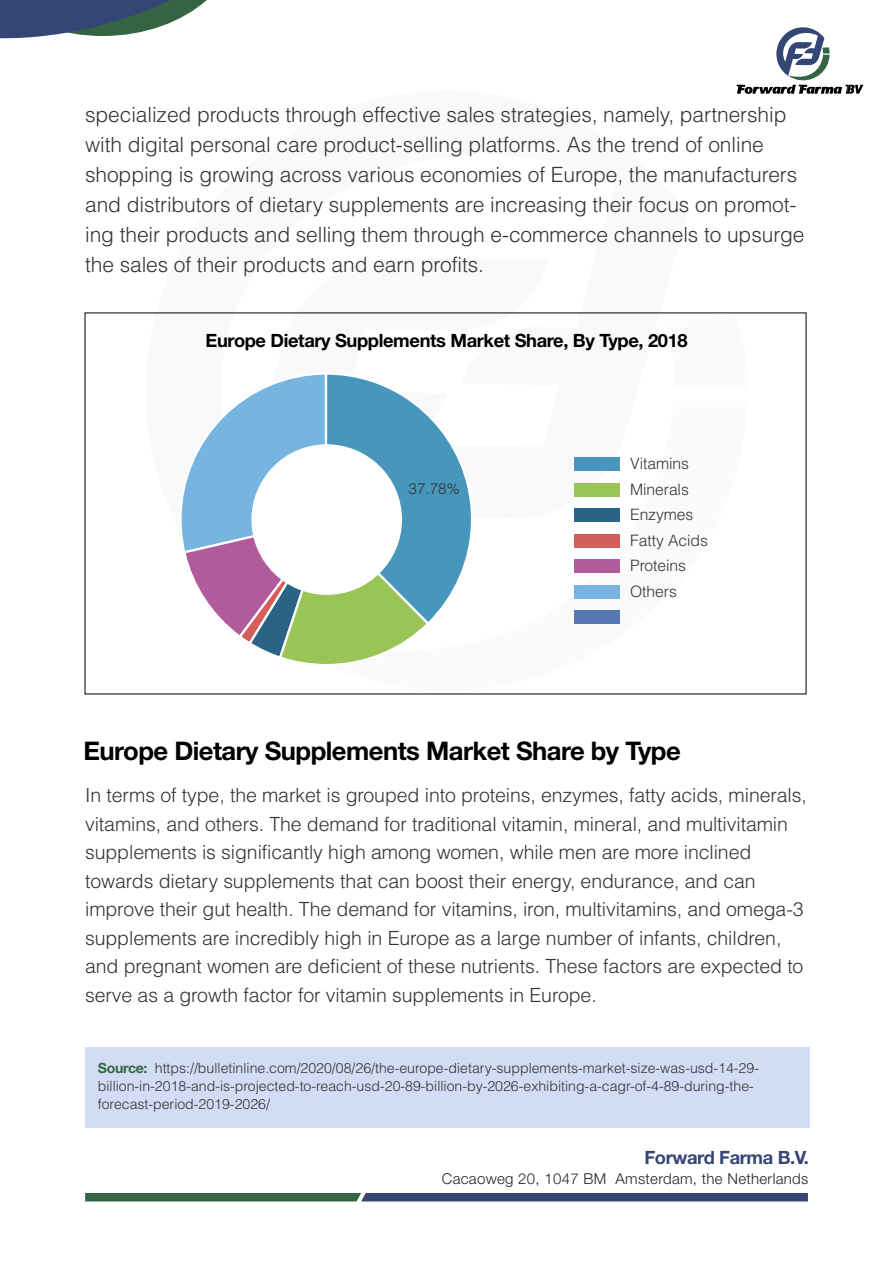
<style>
.page{position:relative;width:893px;height:1263px;background:#fff}
.page>*{position:absolute;margin:0;border:0;box-sizing:border-box;transform-origin:0 0}
.t1{font:700 25.65px "Helvetica Neue LT Pro";letter-spacing:-.02em;color:#000}
.t2{font:300 21px/30px "Helvetica LT Std";letter-spacing:-.005em;color:#333}
.t3{font:300 19.5px/28.5px "Helvetica LT Std";letter-spacing:-.005em;color:#333}
.t4{font:700 18.3px "Helvetica Neue LT Pro";letter-spacing:-.02em;color:#000}
.t5{font:700 18.3px "Helvetica Neue LT Pro";letter-spacing:-.02em;color:#354675}
.t6{font:300 15.75px/25.5px "Helvetica LT Std";letter-spacing:-.005em;color:#333}
.t7{font:300 15.3px "Helvetica LT Std";color:#333}
.t8{font:300 15px "Helvetica Neue LT Pro";letter-spacing:.02em;color:#262626}
.t9{font:300 14.1px/18px "Helvetica LT Std";color:#333}
.s1{font-family:"Helvetica Neue LT Pro";font-weight:700;color:#346542}
</style>
<div class="page">
<svg style="left:736px;top:27px;width:127px;height:67px"></svg>
<svg style="left:0;top:0;width:207px;height:39px"></svg>
<svg style="left:85px;top:1193px;width:723px;height:8px"></svg>
<div style="left:85px;top:1047px;width:724px;height:81px;background:#d3dcf5"></div>
<svg style="left:181px;top:374px;width:290px;height:290px"></svg>
<div style="left:251px;top:444px;width:151px;height:151px;background:#fff;border-radius:50%"></div>
<div style="left:574px;top:458px;width:46px;height:13px;background:#4797bd"></div>
<div style="left:574px;top:483px;width:46px;height:14px;background:#99c456"></div>
<div style="left:574px;top:509px;width:46px;height:13px;background:#296386"></div>
<div style="left:574px;top:534px;width:46px;height:14px;background:#d45e5a"></div>
<div style="left:574px;top:560px;width:46px;height:13px;background:#b25b9c"></div>
<div style="left:574px;top:585px;width:46px;height:14px;background:#77b4e0"></div>
<div style="left:574px;top:611px;width:46px;height:13px;background:#5676b4"></div>
<p class="t2" style="left:85px;top:100px;width:721px">specialized products through effective sales strategies, namely, partnership with digital personal care product-selling platforms. As the trend of online shopping is growing across various economies of Europe, the manufacturers and distributors of dietary supplements are increasing their focus on promot&shy;ing their products and selling them through e-commerce channels to upsurge the sales of their products and earn profits.</p>
<p class="t4" style="left:206px;top:329px;width:484px">Europe Dietary Supplements Market Share, By Type, 2018</p>
<p class="t7" style="left:409px;top:479px;width:53px">37.78%</p>
<p class="t6" style="left:630px;top:451px;width:79px">Vitamins<br>Minerals<br>Enzymes<br>Fatty Acids<br>Proteins<br>Others</p>
<h1 class="t1" style="left:83px;top:734px;width:599px">Europe Dietary Supplements Market Share by Type</h1>
<p class="t3" style="left:85px;top:781px;width:723px">In terms of type, the market is grouped into proteins, enzymes, fatty acids, minerals, vitamins, and others. The demand for traditional vitamin, mineral, and multivitamin supplements is significantly high among women, while men are more inclined towards dietary supplements that can boost their energy, endurance, and can improve their gut health. The demand for vitamins, iron, multivitamins, and omega-3 supplements are incredibly high in Europe as a large number of infants, children, and pregnant women are deficient of these nutrients. These factors are expected to serve as a growth factor for vitamin supplements in Europe.</p>
<p class="t9" style="left:98px;top:1059px;width:663px"><span class="s1">Source:</span> https://bulletinline.com/2020/08/26/the-europe-dietary-supplements-market-size-was-usd-14-29- billion-in-2018-and-is-projected-to-reach-usd-20-89-billion-by-2026-exhibiting-a-cagr-of-4-89-during-the&shy;forecast-period-2019-2026/</p>
<p class="t5" style="left:644px;top:1145px;width:166px">Forward Farma B.V.</p>
<p class="t8" style="left:442px;top:1169px;width:368px">Cacaoweg 20, 1047 BM Amsterdam, the Netherlands</p>
</div>
